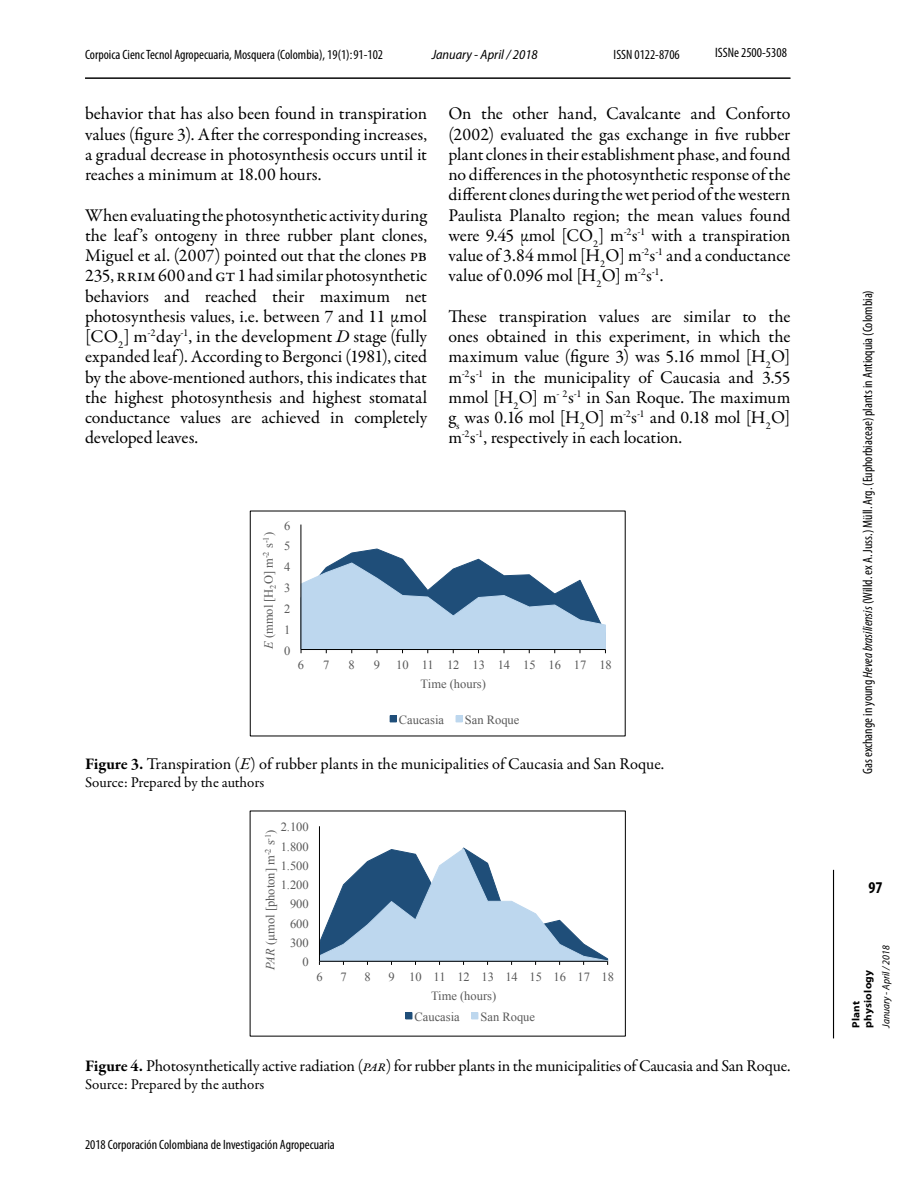
<style>
.page{position:relative;width:918px;height:1188px;background:#fff}
.page>*{position:absolute;margin:0;border:0;box-sizing:border-box;transform-origin:0 0}
.texto{font:18px/20.2px "Garamond Premr Pro";letter-spacing:-.005em;color:#000;text-align:justify}
.Tit_tabla_y_figura{font:16.5px "Garamond Premr Pro";letter-spacing:-.01em;color:#000}
.t1{font:700 condensed 16.5px "Myriad Pro";color:#000}
.pie__fuentes_citas_n{font:15px "Garamond Premr Pro";color:#000}
.t2{font:condensed 13.65px "Myriad Pro";color:#000}
.t3{font:condensed 13.5px "Myriad Pro";color:#000}
.t4{font:italic semi-condensed 13.5px "Myriad Pro";color:#000}
.t5{font:12.45px/21.5px "Times New Roman";color:#595959}
.t6{font:italic semi-condensed 10.5px "Myriad Pro";color:#000}
.t7{font:700 semi-expanded 10.5px/12px "Myriad Pro";letter-spacing:.025em;color:#000}
.t8{font:8.4px "Times New Roman";color:#595959}
.s1{font-style:italic}
.s2{font-size:12.45px}
.s3{font-weight:700}
</style>
<div class="page">
<hr style="left:833px;top:870px;width:1px;height:168px;background:#000">
<hr style="left:85px;top:78px;width:705px;height:1px;background:#000">
<hr style="left:301px;top:525px;width:1px;height:124px;background:#000">
<svg style="left:301px;top:548px;width:305px;height:105px"></svg>
<div style="left:390px;top:715px;width:7px;height:7px;border:1px solid #1f4e79"></div>
<div style="left:456px;top:715px;width:7px;height:7px;border:1px solid #bdd7ee"></div>
<hr style="left:319px;top:826px;width:1px;height:135px;background:#000">
<svg style="left:319px;top:847px;width:289px;height:118px"></svg>
<div style="left:405px;top:1012px;width:7px;height:7px;border:1px solid #1f4e79"></div>
<div style="left:471px;top:1012px;width:7px;height:7px;border:1px solid #bdd7ee"></div>
<p class="t3" style="left:85px;top:46px;width:300px">Corpoica Cienc Tecnol Agropecuaria, Mosquera (Colombia), 19(1):91-102</p>
<p class="t2" style="left:715px;top:44px;width:73px">ISSNe 2500-5308</p>
<p class="t4" style="left:432px;top:46px;width:108px">January - April / 2018</p>
<p class="t3" style="left:614px;top:46px;width:68px">ISSN 0122-8706</p>
<p class="texto" style="left:85px;top:104px;width:344px">behavior that has also been found in transpiration values (figure 3). After the corresponding increases, a gradual decrease in photosynthesis occurs until it reaches a minimum at 18.00 hours.</p>
<p class="texto" style="left:85px;top:205px;width:344px">When evaluating the photosynthetic activity during the leaf’s ontogeny in three rubber plant clones, Miguel et al. (2007) pointed out that the clones pb 235, rrim 600 and gt 1 had similar photosynthetic behaviors and reached their maximum net photosynthesis values, i.e. between 7 and 11 μmol [CO<sub>2</sub>] m<sup>-2</sup>day<sup>-1</sup>, in the development <span class="s1">D</span> stage (fully expanded leaf). According to Bergonci (1981), cited by the above-mentioned authors, this indicates that the highest photosynthesis and highest stomatal conductance values are achieved in completely developed leaves.</p>
<p class="texto" style="left:448px;top:104px;width:344px">On the other hand, Cavalcante and Conforto (2002) evaluated the gas exchange in five rubber plant clones in their establishment phase, and found no differences in the photosynthetic response of the different clones during the wet period of the western Paulista Planalto region; the mean values found were 9.45 μmol [CO<sub>2</sub>] m<sup>-2</sup>s<sup>-1</sup> with a transpiration value of 3.84 mmol [H<sub>2</sub>O] m<sup>-2</sup>s<sup>-1</sup> and a conductance value of 0.096 mol [H<sub>2</sub>O] m<sup>-2</sup>s<sup>-1</sup>.</p>
<p class="texto" style="left:448px;top:307px;width:344px">These transpiration values are similar to the ones obtained in this experiment, in which the maximum value (figure 3) was 5.16 mmol [H<sub>2</sub>O] m<sup>-2</sup>s<sup>-1</sup> in the municipality of Caucasia and 3.55 mmol [H<sub>2</sub>O] m<sup>-</sup> <sup>2</sup>s<sup>-1</sup> in San Roque. The maximum g<sub>s</sub> was 0.16 mol [H<sub>2</sub>O] m<sup>-2</sup>s<sup>-1</sup> and 0.18 mol [H<sub>2</sub>O] m<sup>-2</sup>s<sup>-1</sup>, respectively in each location.</p>
<p class="t8" style="left:260px;top:558px;width:28px;rotate:-90deg">-2 <span class="s2">s</span>-1<span class="s2">)</span></p>
<p class="t5" style="left:258px;top:649px;width:92px;rotate:-90deg"><span class="s1">E</span> (mmol [H O] m</p>
<p class="t8" style="left:267px;top:589px;width:6px;rotate:-90deg">2</p>
<p class="t5" style="left:284px;top:514px;width:8px">6</p>
<p class="t5" style="left:284px;top:535px;width:8px">5</p>
<p class="t5" style="left:284px;top:556px;width:8px">4</p>
<p class="t5" style="left:284px;top:577px;width:8px">3</p>
<p class="t5" style="left:284px;top:598px;width:8px">2</p>
<p class="t5" style="left:284px;top:619px;width:8px">1</p>
<p class="t5" style="left:284px;top:639px;width:8px">0</p>
<p class="t5" style="left:298px;top:654px;width:8px">6</p>
<p class="t5" style="left:323px;top:654px;width:8px">7</p>
<p class="t5" style="left:349px;top:654px;width:8px">8</p>
<p class="t5" style="left:374px;top:654px;width:8px">9</p>
<p class="t5" style="left:396px;top:654px;width:217px">10 11 12 13 14 15 16 17 18</p>
<p class="t5" style="left:421px;top:673px;width:67px">Time (hours)</p>
<p class="t5" style="left:399px;top:709px;width:47px">Caucasia</p>
<p class="t5" style="left:465px;top:709px;width:56px">San Roque</p>
<p class="Tit_tabla_y_figura" style="left:85px;top:754px;width:581px"><span class="s3">Figure 3.</span> Transpiration (<span class="s1">E</span>) of rubber plants in the municipalities of Caucasia and San Roque.</p>
<p class="pie__fuentes_citas_n" style="left:85px;top:774px;width:181px">Source: Prepared by the authors</p>
<p class="t5" style="left:281px;top:816px;width:30px">2.100</p>
<p class="t5" style="left:259px;top:970px;width:142px;rotate:-90deg"><span class="s1">PAR</span> (µmol [photon] m<sup>-2</sup> s<sup>-1</sup>)</p>
<p class="t5" style="left:281px;top:835px;width:30px">1.800</p>
<p class="t5" style="left:281px;top:855px;width:30px">1.500</p>
<p class="t5" style="left:281px;top:874px;width:30px">1.200</p>
<p class="t5" style="left:290px;top:893px;width:20px">900</p>
<p class="t5" style="left:290px;top:913px;width:20px">600</p>
<p class="t5" style="left:290px;top:932px;width:20px">300</p>
<p class="t5" style="left:303px;top:951px;width:8px">0</p>
<p class="t5" style="left:316px;top:966px;width:8px">6</p>
<p class="t5" style="left:340px;top:966px;width:8px">7</p>
<p class="t5" style="left:364px;top:966px;width:8px">8</p>
<p class="t5" style="left:388px;top:966px;width:227px">9 10 11 12 13 14 15 16 17 18</p>
<p class="t5" style="left:415px;top:985px;width:83px;text-indent:16px">Time (hours)<br>Caucasia</p>
<p class="t5" style="left:481px;top:1006px;width:56px">San Roque</p>
<p class="Tit_tabla_y_figura" style="left:85px;top:1056px;width:707px"><span class="s3">Figure 4.</span> Photosynthetically active radiation (<span class="s1">par</span>) for rubber plants in the municipalities of Caucasia and San Roque.</p>
<p class="pie__fuentes_citas_n" style="left:85px;top:1075px;width:181px">Source: Prepared by the authors</p>
<p class="t3" style="left:85px;top:1137px;width:251px">2018 Corporación Colombiana de Investigación Agropecuaria</p>
<p class="t3" style="left:859px;top:774px;width:486px;rotate:-90deg">Gas exchange in young <span class="s1">Hevea brasiliensis</span> (Willd. ex A. Juss.) Müll. Arg. (Euphorbiaceae) plants in Antioquia (Colombia)</p>
<p class="t1" style="left:868px;top:878px;width:16px">97</p>
<p class="t7" style="left:850px;top:1028px;width:60px;rotate:-90deg">Plant physiology</p>
<p class="t6" style="left:880px;top:1028px;width:84px;rotate:-90deg">January - April / 2018</p>
</div>
